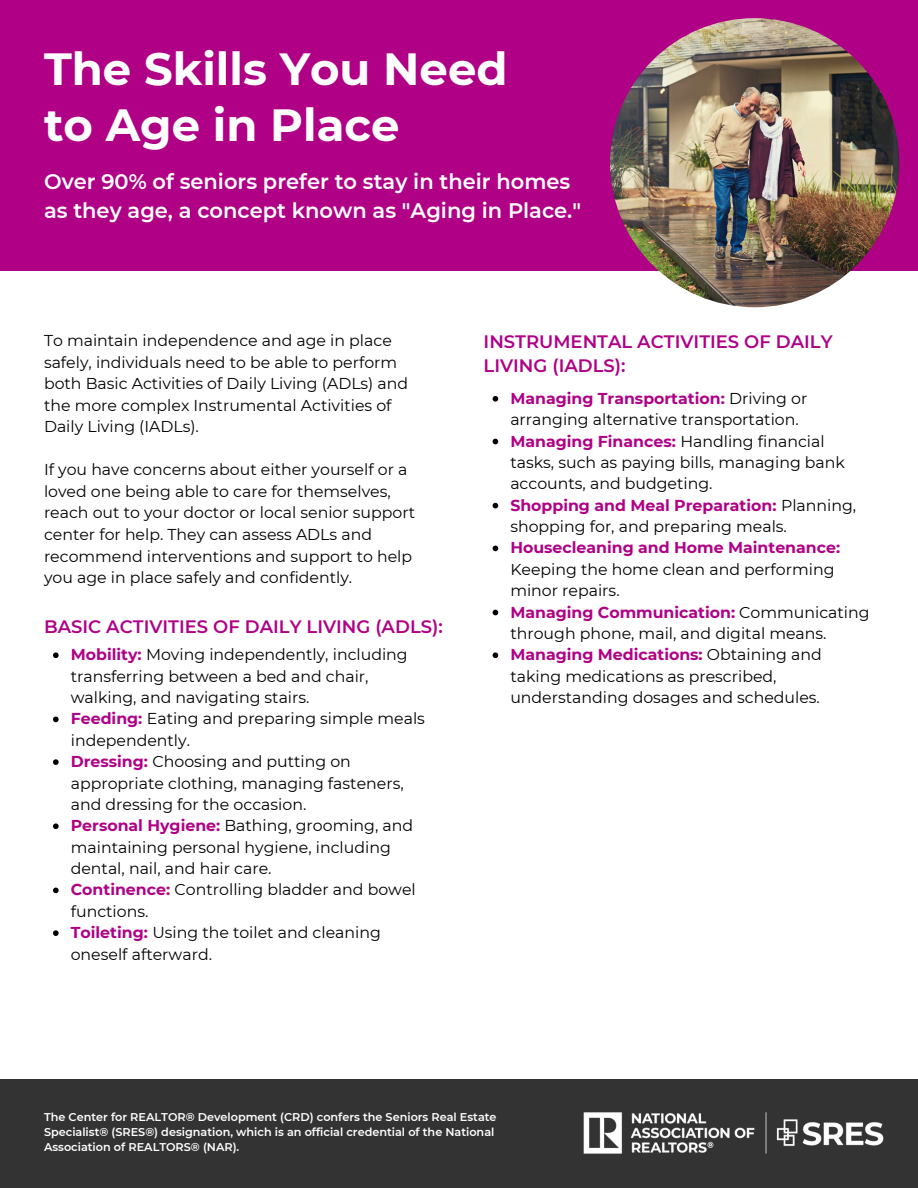
<style>
.page{position:relative;width:918px;height:1188px;background:#fff}
.page>*{position:absolute;margin:0;border:0;box-sizing:border-box;transform-origin:0 0}
.t1{font:700 45px/56.2px "Montserrat";color:#fff}
.t2{font:600 21px/29.2px "Montserrat";color:#fff}
.t3{font:600 18px/24.8px "Montserrat";color:#b00086}
.t4{font:15.75px/21.3px "Montserrat";color:#000}
.t5{font:600 11.25px/15px "Montserrat";color:#fff}
.s1{font-weight:700;color:#b00086}
</style>
<div class="page">
<div style="left:0;top:0;width:918px;height:271px;background:#b00086"></div>
<img style="left:610px;top:18px;width:289px;height:289px;border-radius:50%">
<div style="left:0;top:1079px;width:918px;height:109px;background:#333"></div>
<img style="left:583px;top:1112px;width:301px;height:42px">
<svg style="left:53px;top:652px;width:6px;height:6px"></svg>
<svg style="left:53px;top:717px;width:6px;height:5px"></svg>
<svg style="left:53px;top:759px;width:6px;height:6px"></svg>
<svg style="left:53px;top:823px;width:6px;height:6px"></svg>
<svg style="left:53px;top:888px;width:6px;height:5px"></svg>
<svg style="left:53px;top:930px;width:6px;height:6px"></svg>
<svg style="left:493px;top:396px;width:5px;height:6px"></svg>
<svg style="left:493px;top:439px;width:5px;height:5px"></svg>
<svg style="left:493px;top:503px;width:5px;height:5px"></svg>
<svg style="left:493px;top:546px;width:5px;height:5px"></svg>
<svg style="left:493px;top:610px;width:5px;height:5px"></svg>
<svg style="left:493px;top:652px;width:5px;height:6px"></svg>
<h2 class="t1" style="left:44px;top:41px;width:465px">The Skills You Need to Age in Place</h2>
<p class="t2" style="left:44px;top:167px;width:539px">Over 90% of seniors prefer to stay in their homes as they age, a concept known as "Aging in Place."</p>
<p class="t4" style="left:44px;top:329px;width:366px">To maintain independence and age in place safely, individuals need to be able to perform both Basic Activities of Daily Living (ADLs) and the more complex Instrumental Activities of Daily Living (IADLs).</p>
<h3 class="t4" style="left:44px;top:459px;width:373px">If you have concerns about either yourself or a loved one being able to care for themselves, reach out to your doctor or local senior support center for help. They can assess ADLs and recommend interventions and support to help you age in place safely and confidently.</h3>
<p class="t3" style="left:44px;top:615px;width:400px">BASIC ACTIVITIES OF DAILY LIVING (ADLS):</p>
<h4 class="t4" style="left:71px;top:644px;width:339px"><span class="s1">Mobility:</span> Moving independently, including transferring between a bed and chair, walking, and navigating stairs.</h4>
<h3 class="t4" style="left:71px;top:708px;width:356px"><span class="s1">Feeding:</span> Eating and preparing simple meals independently.</h3>
<p class="t4" style="left:71px;top:751px;width:334px"><span class="s1">Dressing:</span> Choosing and putting on appropriate clothing, managing fasteners, and dressing for the occasion.</p>
<p class="t4" style="left:71px;top:815px;width:344px"><span class="s1">Personal Hygiene:</span> Bathing, grooming, and maintaining personal hygiene, including dental, nail, and hair care.</p>
<p class="t4" style="left:71px;top:879px;width:347px"><span class="s1">Continence:</span> Controlling bladder and bowel functions.</p>
<p class="t4" style="left:71px;top:922px;width:312px"><span class="s1">Toileting:</span> Using the toilet and cleaning oneself afterward.</p>
<p class="t3" style="left:484px;top:329px;width:351px">INSTRUMENTAL ACTIVITIES OF DAILY<br>LIVING (IADLS):</p>
<p class="t4" style="left:510px;top:388px;width:299px"><span class="s1">Managing Transportation:</span> Driving or arranging alternative transportation.</p>
<p class="t4" style="left:510px;top:430px;width:336px"><span class="s1">Managing Finances:</span> Handling financial tasks, such as paying bills, managing bank accounts, and budgeting.</p>
<p class="t4" style="left:510px;top:494px;width:347px"><span class="s1">Shopping and Meal Preparation:</span> Planning, shopping for, and preparing meals.</p>
<p class="t4" style="left:510px;top:537px;width:331px"><span class="s1">Housecleaning and Home Maintenance:<br></span>Keeping the home clean and performing minor repairs.</p>
<p class="t4" style="left:510px;top:601px;width:361px"><span class="s1">Managing Communication:</span> Communicating through phone, mail, and digital means.</p>
<p class="t4" style="left:510px;top:644px;width:313px"><span class="s1">Managing Medications:</span> Obtaining and taking medications as prescribed, understanding dosages and schedules.</p>
<h4 class="t5" style="left:44px;top:1109px;width:454px">The Center for REALTOR® Development (CRD) confers the Seniors Real Estate<br>Specialist® (SRES®) designation, which is an official credential of the National<br>Association of REALTORS® (NAR).</h4>
</div>
